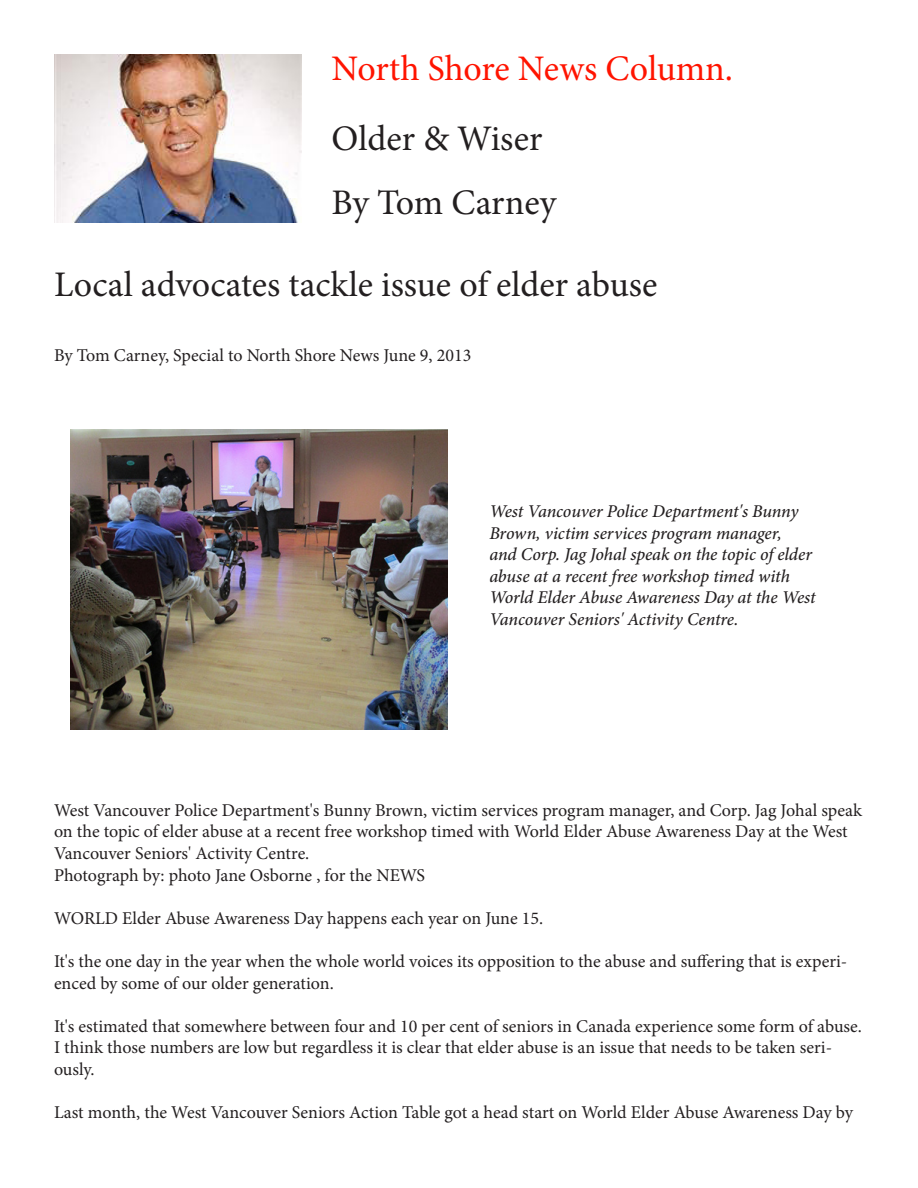
<style>
.page{position:relative;width:918px;height:1188px;background:#fff}
.page>*{position:absolute;margin:0;border:0;box-sizing:border-box;transform-origin:0 0}
.t1{font:36px "Minion Pro";color:#231f20}
.t2{font:36px "Minion Pro";letter-spacing:-.005em;color:#ff1400}
.t3{font:18px/21.6px "Minion Pro";letter-spacing:-.005em;color:#231f20}
.t4{font:italic 500 18px/21.6px "Minion Pro";letter-spacing:-.005em;color:#231f20}
</style>
<div class="page">
<img style="left:54px;top:54px;width:248px;height:169px">
<img style="left:70px;top:429px;width:378px;height:300px">
<p class="t2" style="left:332px;top:45px;width:403px">North Shore News Column.</p>
<p class="t1" style="left:332px;top:114px;width:212px">Older &amp; Wiser</p>
<p class="t1" style="left:332px;top:178px;width:226px">By Tom Carney</p>
<p class="t1" style="left:54px;top:261px;width:605px">Local advocates tackle issue of elder abuse</p>
<p class="t3" style="left:54px;top:345px;width:419px">By Tom Carney, Special to North Shore News June 9, 2013</p>
<p class="t4" style="left:489px;top:500px;width:328px">West Vancouver Police Department's Bunny Brown, victim services program manager,<br>and Corp. Jag Johal speak on the topic of elder abuse at a recent free workshop timed with World Elder Abuse Awareness Day at the West Vancouver Seniors' Activity Centre.</p>
<p class="t3" style="left:54px;top:799px;width:810px">West Vancouver Police Department's Bunny Brown, victim services program manager, and Corp. Jag Johal speak on the topic of elder abuse at a recent free workshop timed with World Elder Abuse Awareness Day at the West<br>Vancouver Seniors' Activity Centre.</p>
<p class="t3" style="left:54px;top:864px;width:373px">Photograph by: photo Jane Osborne , for the NEWS</p>
<p class="t3" style="left:54px;top:907px;width:491px">WORLD Elder Abuse Awareness Day happens each year on June 15.</p>
<p class="t3" style="left:54px;top:951px;width:795px">It's the one day in the year when the whole world voices its opposition to the abuse and suffering that is experi&shy;enced by some of our older generation.</p>
<p class="t3" style="left:54px;top:1015px;width:809px">It's estimated that somewhere between four and 10 per cent of seniors in Canada experience some form of abuse.<br>I think those numbers are low but regardless it is clear that elder abuse is an issue that needs to be taken seri&shy;ously.</p>
<p class="t3" style="left:54px;top:1102px;width:800px">Last month, the West Vancouver Seniors Action Table got a head start on World Elder Abuse Awareness Day by</p>
</div>
